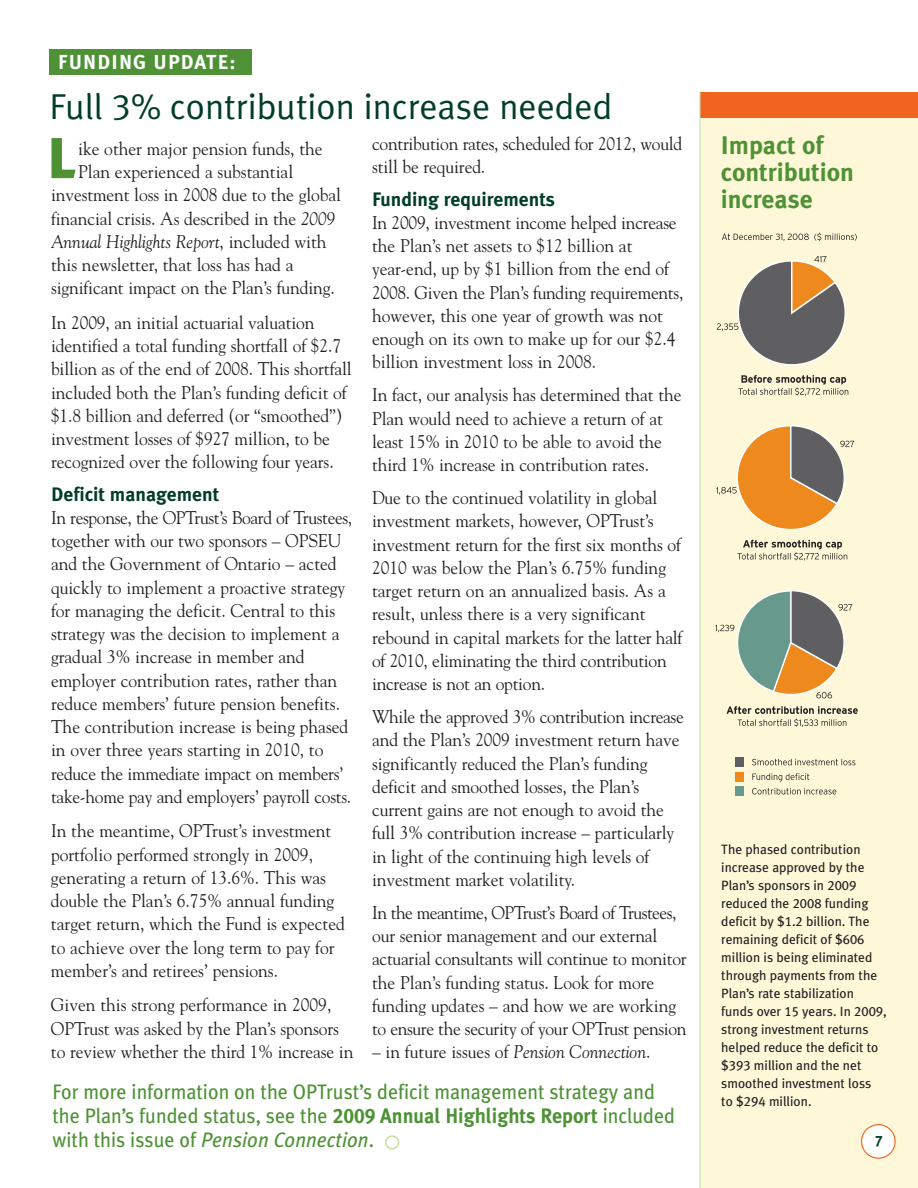
<style>
.page{position:relative;width:918px;height:1188px;background:#fff}
.page>*{position:absolute;margin:0;border:0;box-sizing:border-box;transform-origin:0 0}
.t1{font:900 57.45px "Meta Plus";color:#4f9236}
.t2{font:36px "Meta Plus Normal";color:#003d2a}
.t3{font:700 25.5px/27px "Meta Plus";color:#4f9236}
.t4{font:21px/24px "Meta Plus";color:#4f9236;scale:.95 1}
.t5{font:700 20.25px "Meta Plus";letter-spacing:.055em;color:#fff}
.t6{font:700 19.5px "Meta Plus";color:#003d2a}
.t7{font:18.3px/23.2px "Goudy";letter-spacing:-.005em;color:#231f20;scale:.95 1}
.t8{font:italic 18.3px "Goudy";color:#231f20;scale:.95 1}
.t9{font:15px "Meta Plus Bold Caps";color:#003d2a}
.t10{font:13.5px/18px "Meta Plus";color:#231f20}
.s1{font-family:"Meta Plus Normal Caps"}
.s2{font-style:italic}
.s3{font-style:normal}
.s4{font-family:"Meta Plus Bold Caps"}
.s5{font-weight:700}
.s6{font-family:"Meta Plus Book Caps"}
</style>
<div class="page">
<div style="left:701px;top:96px;width:217px;height:1092px;background:#fef8d9"></div>
<div style="left:700px;top:92px;width:218px;height:26px;background:#f26221"></div>
<hr style="left:700px;top:91px;width:1px;height:1097px;background:#bfdc92">
<svg style="left:861px;top:1124px;width:35px;height:35px"></svg>
<svg style="left:722px;top:233px;width:135px;height:8px"></svg>
<svg style="left:715px;top:590px;width:137px;height:109px"></svg>
<svg style="left:716px;top:425px;width:138px;height:135px"></svg>
<svg style="left:726px;top:706px;width:132px;height:21px"></svg>
<svg style="left:717px;top:256px;width:132px;height:140px"></svg>
<div style="left:735px;top:757px;width:9px;height:10px;background:#5f5f62"></div>
<div style="left:735px;top:772px;width:9px;height:10px;background:#ed891d"></div>
<svg style="left:752px;top:759px;width:103px;height:6px"></svg>
<div style="left:735px;top:787px;width:9px;height:9px;background:#679a8d"></div>
<svg style="left:752px;top:773px;width:57px;height:9px"></svg>
<svg style="left:752px;top:788px;width:84px;height:6px"></svg>
<div style="left:50px;top:50px;width:202px;height:25px;background:#4f9236"></div>
<p class="t5" style="left:58px;top:50px;width:179px">FUNDING UPDATE:</p>
<h2 class="t2" style="left:50px;top:85px;width:564px">Full <span class="s1">3</span>% contribution increase needed</h2>
<h1 class="t1" style="left:47px;top:125px;width:30px">L</h1>
<p class="t7" style="left:78px;top:137px;width:259px">ike other major pension funds, the</p>
<p class="t7" style="left:372px;top:132px;width:328px">contribution rates, scheduled for 2012, would still be required.</p>
<p class="t6" style="left:372px;top:187px;width:184px">Funding requirements</p>
<p class="t7" style="left:372px;top:211px;width:329px">In 2009, investment income helped increase the Plan’s net assets to $12 billion at year-end, up by $1 billion from the end of 2008. Given the Plan’s funding requirements, however, this one year of growth was not enough on its own to make up for our $2.4 billion investment loss in 2008.</p>
<p class="t7" style="left:372px;top:383px;width:327px">In fact, our analysis has determined that the Plan would need to achieve a return of at least 15% in 2010 to be able to avoid the third 1% increase in contribution rates.</p>
<p class="t7" style="left:372px;top:486px;width:328px">Due to the continued volatility in global investment markets, however, OPTrust’s investment return for the first six months of 2010 was below the Plan’s 6.75% funding target return on an annualized basis. As a result, unless there is a very significant rebound in capital markets for the latter half of 2010, eliminating the third contribution increase is not an option.</p>
<p class="t7" style="left:372px;top:705px;width:330px">While the approved 3% contribution increase and the Plan’s 2009 investment return have significantly reduced the Plan’s funding deficit and smoothed losses, the Plan’s current gains are not enough to avoid the full 3% contribution increase – particularly in light of the continuing high levels of investment market volatility.</p>
<p class="t7" style="left:372px;top:901px;width:333px">In the meantime, OPTrust’s Board of Trustees, our senior management and our external actuarial consultants will continue to monitor the Plan’s funding status. Look for more funding updates – and how we are working to ensure the security of your OPTrust pension</p>
<p class="t7" style="left:372px;top:1040px;width:295px">– in future issues of <span class="s2">Pension Connection</span>.</p>
<p class="t7" style="left:78px;top:160px;width:228px">Plan experienced a substantial</p>
<p class="t7" style="left:51px;top:183px;width:307px">investment loss in 2008 due to the global</p>
<p class="t7" style="left:51px;top:207px;width:301px">financial crisis. As described in the <span class="s2">2009</span></p>
<p class="t8" style="left:51px;top:231px;width:292px">Annual Highlights Report<span class="s3">, included with</span></p>
<p class="t7" style="left:51px;top:253px;width:257px">this newsletter, that loss has had a</p>
<p class="t7" style="left:51px;top:276px;width:300px">significant impact on the Plan’s funding.</p>
<p class="t7" style="left:51px;top:311px;width:318px">In 2009, an initial actuarial valuation identified a total funding shortfall of $2.7 billion as of the end of 2008. This shortfall included both the Plan’s funding deficit of $1.8 billion and deferred (or “smoothed”) investment losses of $927 million, to be recognized over the following four years.</p>
<p class="t6" style="left:51px;top:483px;width:170px">Deficit management</p>
<p class="t7" style="left:51px;top:506px;width:319px">In response, the OPTrust’s Board of Trustees, together with our two sponsors – OPSEU and the Government of Ontario – acted quickly to implement a proactive strategy for managing the deficit. Central to this strategy was the decision to implement a gradual 3% increase in member and employer contribution rates, rather than reduce members’ future pension benefits.<br>The contribution increase is being phased in over three years starting in 2010, to reduce the immediate impact on members’ take-home pay and employers’ payroll costs.</p>
<p class="t7" style="left:51px;top:819px;width:311px">In the meantime, OPTrust’s investment portfolio performed strongly in 2009, generating a return of 13.6%. This was double the Plan’s 6.75% annual funding target return, which the Fund is expected to achieve over the long term to pay for member’s and retirees’ pensions.</p>
<p class="t7" style="left:51px;top:993px;width:320px">Given this strong performance in 2009,<br>OPTrust was asked by the Plan’s sponsors to review whether the third 1% increase in</p>
<p class="t4" style="left:52px;top:1080px;width:657px">For more information on the OPTrust’s deficit management strategy and the Plan’s funded status, see the <span class="s4">2009</span> <span class="s5">Annual Highlights Report</span> included with this issue of <span class="s2">Pension Connection</span>.</p>
<h3 class="t3" style="left:721px;top:132px;width:135px">Impact of contribution increase</h3>
<p class="t10" style="left:721px;top:840px;width:167px">The phased contribution increase approved by the<br>Plan’s sponsors in <span class="s6">2009 </span>reduced the <span class="s6">2008</span> funding deficit by <span class="s6">$1.2</span> billion. The remaining deficit of <span class="s6">$606 </span>million is being eliminated through payments from the<br>Plan’s rate stabilization funds over <span class="s6">15</span> years. In <span class="s6">2009</span>, strong investment returns helped reduce the deficit to <span class="s6">$393</span> million and the net smoothed investment loss<br>to <span class="s6">$294</span> million.</p>
<p class="t9" style="left:875px;top:1132px;width:10px">7</p>
</div>
